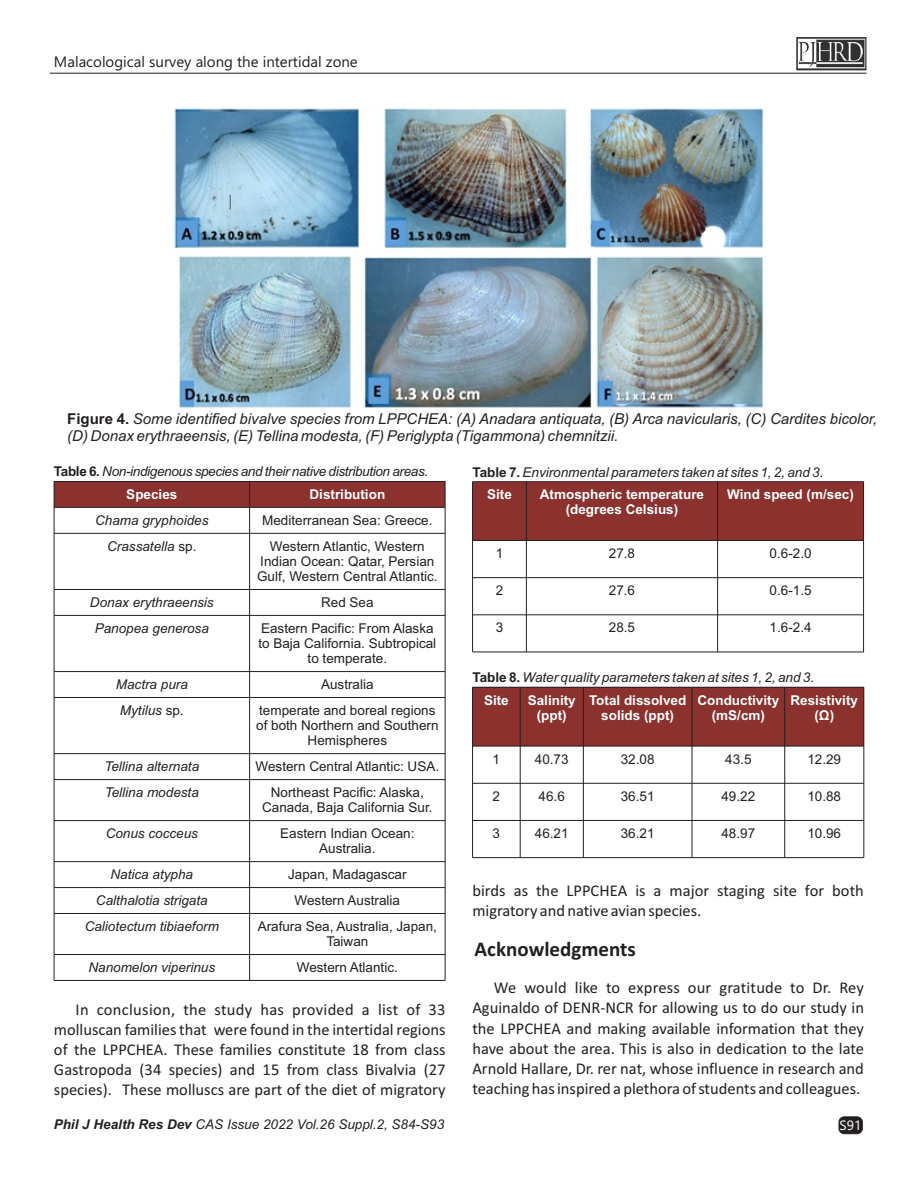
<style>
.page{position:relative;width:918px;height:1188px;background:#fff}
.page>*{position:absolute;margin:0;border:0;box-sizing:border-box;transform-origin:0 0}
.t1{font:700 21px "Calibri";color:#231f20}
.t2{font:16.5px/20.1px "Calibri";color:#231f20;text-align:justify}
.t3{font:italic 15px/16.8px "Arial";color:#231f20}
.t4{font:15px "Ebrima";color:#231f20}
.t5{font:13.5px/15.1px "Arial";color:#231f20;text-align:center}
.t6{font:italic 13.5px/22.5px "Arial";color:#231f20}
.t7{font:700 13.5px/15.1px "Arial";color:#fff;text-align:center}
.t8{font:italic 13.5px/22.8px "Arial";letter-spacing:-.025em;color:#231f20}
.t9{font:13.5px "Ebrima";color:#fff}
.s1{font-weight:700;font-style:normal}
.s2{font-weight:700;font-style:normal;color:#fff}
.s3{font-style:normal}
.s4{font-weight:700}
</style>
<div class="page">
<img style="left:174px;top:108px;width:590px;height:300px">
<div style="left:54px;top:481px;width:196px;height:26px;background:#8b312e"></div>
<div style="left:250px;top:481px;width:195px;height:26px;background:#8b312e"></div>
<hr style="left:54px;top:481px;width:1px;height:499px;background:#231f20">
<hr style="left:249px;top:481px;width:1px;height:499px;background:#231f20">
<hr style="left:445px;top:481px;width:1px;height:499px;background:#231f20">
<hr style="left:54px;top:980px;width:391px;height:1px;background:#231f20">
<hr style="left:54px;top:954px;width:391px;height:1px;background:#231f20">
<hr style="left:54px;top:913px;width:391px;height:1px;background:#231f20">
<hr style="left:54px;top:887px;width:391px;height:1px;background:#231f20">
<hr style="left:54px;top:861px;width:391px;height:1px;background:#231f20">
<hr style="left:54px;top:820px;width:391px;height:1px;background:#231f20">
<hr style="left:54px;top:779px;width:391px;height:1px;background:#231f20">
<hr style="left:54px;top:753px;width:391px;height:1px;background:#231f20">
<hr style="left:54px;top:697px;width:391px;height:1px;background:#231f20">
<hr style="left:54px;top:671px;width:391px;height:1px;background:#231f20">
<hr style="left:54px;top:615px;width:391px;height:1px;background:#231f20">
<hr style="left:54px;top:589px;width:391px;height:1px;background:#231f20">
<hr style="left:54px;top:533px;width:391px;height:1px;background:#231f20">
<hr style="left:54px;top:507px;width:391px;height:1px;background:#231f20">
<hr style="left:54px;top:481px;width:391px;height:1px;background:#231f20">
<div style="left:473px;top:482px;width:53px;height:59px;background:#8b312e"></div>
<div style="left:526px;top:482px;width:192px;height:59px;background:#8b312e"></div>
<div style="left:718px;top:482px;width:146px;height:59px;background:#8b312e"></div>
<hr style="left:472px;top:482px;width:1px;height:170px;background:#231f20">
<hr style="left:526px;top:482px;width:1px;height:170px;background:#231f20">
<hr style="left:717px;top:482px;width:1px;height:170px;background:#231f20">
<hr style="left:863px;top:482px;width:1px;height:170px;background:#231f20">
<hr style="left:473px;top:652px;width:391px;height:1px;background:#231f20">
<hr style="left:473px;top:615px;width:391px;height:1px;background:#231f20">
<hr style="left:473px;top:577px;width:391px;height:1px;background:#231f20">
<hr style="left:473px;top:540px;width:391px;height:1px;background:#231f20">
<hr style="left:473px;top:481px;width:391px;height:1px;background:#231f20">
<div style="left:473px;top:687px;width:47px;height:59px;background:#8b312e"></div>
<div style="left:520px;top:687px;width:63px;height:59px;background:#8b312e"></div>
<div style="left:583px;top:687px;width:109px;height:59px;background:#8b312e"></div>
<div style="left:692px;top:687px;width:93px;height:59px;background:#8b312e"></div>
<div style="left:785px;top:687px;width:79px;height:59px;background:#8b312e"></div>
<hr style="left:472px;top:687px;width:1px;height:171px;background:#231f20">
<hr style="left:520px;top:687px;width:1px;height:171px;background:#231f20">
<hr style="left:583px;top:687px;width:1px;height:171px;background:#231f20">
<hr style="left:692px;top:687px;width:1px;height:171px;background:#231f20">
<hr style="left:784px;top:687px;width:1px;height:171px;background:#231f20">
<hr style="left:864px;top:687px;width:1px;height:171px;background:#231f20">
<hr style="left:473px;top:857px;width:391px;height:1px;background:#231f20">
<hr style="left:473px;top:820px;width:391px;height:1px;background:#231f20">
<hr style="left:473px;top:783px;width:391px;height:1px;background:#231f20">
<hr style="left:473px;top:746px;width:391px;height:1px;background:#231f20">
<hr style="left:473px;top:687px;width:391px;height:1px;background:#231f20">
<div style="left:839px;top:1117px;width:23px;height:17px;background:#231f20;border:1px solid #231f20;border-radius:5px"></div>
<img style="left:49px;top:37px;width:818px;height:37px">
<p class="t4" style="left:54px;top:56px;width:305px">Malacological survey along the intertidal zone</p>
<p class="t3" style="left:67px;top:412px;width:812px"><span class="s1">Figure 4.</span> Some identified bivalve species from LPPCHEA: (A) Anadara antiquata, (B) Arca navicularis, (C) Cardites bicolor, (D) Donax erythraeensis, (E) Tellina modesta, (F) Periglypta (Tigammona) chemnitzii.</p>
<p class="t8" style="left:126px;top:461px;width:303px;text-indent:-72px"><span class="s1">Table 6.</span> Non-indigenous species and their native distribution areas.<br><span class="s2">Species</span></p>
<p class="t6" style="left:487px;top:462px;width:338px;text-indent:-15px"><span class="s1">Table 7.</span> Environmental parameters taken at sites 1, 2, and 3.<br><span class="s2">Site</span></p>
<p class="t7" style="left:310px;top:488px;width:77px">Distribution</p>
<p class="t7" style="left:540px;top:488px;width:166px">Atmospheric temperature (degrees Celsius)</p>
<p class="t7" style="left:727px;top:488px;width:128px">Wind speed (m/sec)</p>
<p class="t6" style="left:95px;top:510px;width:115px">Chama gryphoides</p>
<p class="t5" style="left:262px;top:514px;width:172px">Mediterranean Sea: Greece.</p>
<p class="t6" style="left:107px;top:536px;width:91px">Crassatella <span class="s3">sp.</span></p>
<p class="t5" style="left:257px;top:540px;width:182px">Western Atlantic, Western<br>Indian Ocean: Qatar, Persian<br>Gulf, Western Central Atlantic.</p>
<p class="t6" style="left:90px;top:592px;width:125px">Donax erythraeensis</p>
<p class="t5" style="left:321px;top:596px;width:54px">Red Sea</p>
<p class="t6" style="left:95px;top:618px;width:116px">Panopea generosa</p>
<p class="t5" style="left:258px;top:622px;width:179px">Eastern Pacific: From Alaska to Baja California. Subtropical to temperate.</p>
<p class="t6" style="left:116px;top:674px;width:74px">Mactra pura</p>
<p class="t5" style="left:321px;top:678px;width:54px">Australia</p>
<p class="t6" style="left:120px;top:700px;width:65px">Mytilus <span class="s3">sp.</span></p>
<p class="t5" style="left:256px;top:704px;width:184px">temperate and boreal regions of both Northern and Southern<br>Hemispheres</p>
<p class="t6" style="left:104px;top:757px;width:96px">Tellina alternata</p>
<p class="t5" style="left:256px;top:760px;width:185px">Western Central Atlantic: USA.</p>
<p class="t6" style="left:105px;top:782px;width:96px">Tellina modesta</p>
<p class="t5" style="left:262px;top:786px;width:172px">Northeast Pacific: Alaska,<br>Canada, Baja California Sur.</p>
<p class="t6" style="left:106px;top:823px;width:94px">Conus cocceus</p>
<p class="t5" style="left:280px;top:827px;width:136px">Eastern Indian Ocean:<br>Australia.</p>
<p class="t6" style="left:111px;top:865px;width:84px">Natica atypha</p>
<p class="t5" style="left:288px;top:868px;width:120px">Japan, Madagascar</p>
<p class="t6" style="left:96px;top:890px;width:113px">Calthalotia strigata</p>
<p class="t5" style="left:295px;top:894px;width:107px">Western Australia</p>
<p class="t6" style="left:85px;top:916px;width:136px">Caliotectum tibiaeform</p>
<p class="t5" style="left:258px;top:920px;width:181px">Arafura Sea, Australia, Japan,<br>Taiwan</p>
<p class="t6" style="left:88px;top:957px;width:128px">Nanomelon viperinus</p>
<p class="t5" style="left:297px;top:961px;width:103px">Western Atlantic.</p>
<p class="t5" style="left:496px;top:547px;width:9px">1</p>
<p class="t5" style="left:609px;top:547px;width:28px">27.8</p>
<p class="t5" style="left:770px;top:547px;width:44px">0.6-2.0</p>
<p class="t5" style="left:496px;top:584px;width:9px">2</p>
<p class="t5" style="left:609px;top:584px;width:28px">27.6</p>
<p class="t5" style="left:770px;top:584px;width:44px">0.6-1.5</p>
<p class="t5" style="left:496px;top:621px;width:9px">3</p>
<p class="t5" style="left:609px;top:621px;width:28px">28.5</p>
<p class="t5" style="left:770px;top:621px;width:44px">1.6-2.4</p>
<p class="t6" style="left:484px;top:667px;width:332px;line-height:23px;text-indent:-12px"><span class="s1">Table 8.</span> Water quality parameters taken at sites 1, 2, and 3.<br><span class="s2">Site</span></p>
<p class="t7" style="left:528px;top:694px;width:50px">Salinity (ppt)</p>
<p class="t7" style="left:589px;top:694px;width:99px">Total dissolved solids (ppt)</p>
<p class="t7" style="left:698px;top:694px;width:83px">Conductivity (mS/cm)</p>
<p class="t7" style="left:791px;top:694px;width:69px">Resistivity (Ω)</p>
<p class="t5" style="left:493px;top:753px;width:9px">1</p>
<p class="t5" style="left:535px;top:753px;width:35px">40.73</p>
<p class="t5" style="left:621px;top:753px;width:35px">32.08</p>
<p class="t5" style="left:725px;top:753px;width:28px">43.5</p>
<p class="t5" style="left:807px;top:753px;width:35px">12.29</p>
<p class="t5" style="left:493px;top:790px;width:9px">2</p>
<p class="t5" style="left:539px;top:790px;width:28px">46.6</p>
<p class="t5" style="left:621px;top:790px;width:35px">36.51</p>
<p class="t5" style="left:721px;top:790px;width:35px">49.22</p>
<p class="t5" style="left:807px;top:790px;width:35px">10.88</p>
<p class="t5" style="left:493px;top:827px;width:9px">3</p>
<p class="t5" style="left:535px;top:827px;width:35px">46.21</p>
<p class="t5" style="left:621px;top:827px;width:35px">36.21</p>
<p class="t5" style="left:721px;top:827px;width:35px">48.97</p>
<p class="t5" style="left:807px;top:827px;width:35px">10.96</p>
<p class="t2" style="left:472px;top:881px;width:393px">birds as the LPPCHEA is a major staging site for both migratory and native avian species.</p>
<p class="t1" style="left:475px;top:940px;width:163px">Acknowledgments</p>
<p class="t2" style="left:54px;top:1001px;width:393px;text-indent:22px">In conclusion, the study has provided a list of 33 molluscan families that were found in the intertidal regions of the LPPCHEA. These families constitute 18 from class Gastropoda (34 species) and 15 from class Bivalvia (27 species). These molluscs are part of the diet of migratory</p>
<p class="t2" style="left:472px;top:979px;width:393px;text-indent:22px">We would like to express our gratitude to Dr. Rey Aguinaldo of DENR-NCR for allowing us to do our study in the LPPCHEA and making available information that they have about the area. This is also in dedication to the late Arnold Hallare, Dr. rer nat, whose influence in research and teaching has inspired a plethora of students and colleagues.</p>
<p class="t6" style="left:54px;top:1115px;width:392px"><span class="s4">Phil J Health Res Dev</span> CAS Issue 2022 Vol.26 Suppl.2, S84-S93</p>
<p class="t9" style="left:840px;top:1120px;width:23px">S91</p>
</div>
